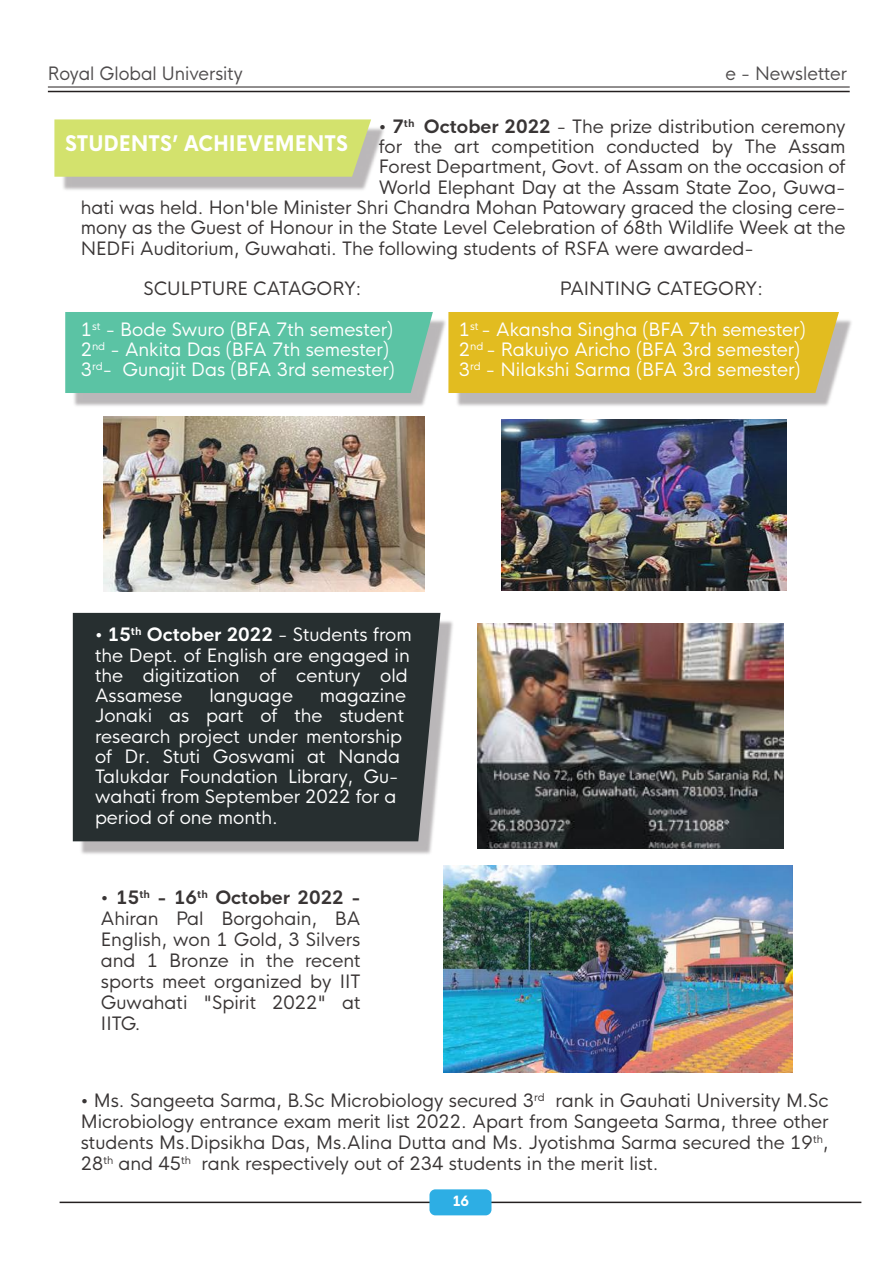
<style>
.page{position:relative;width:893px;height:1263px;background:#fff}
.page>*{position:absolute;margin:0;border:0;box-sizing:border-box;transform-origin:0 0}
.t1{font:800 21px "HK Nova";color:#fff;scale:.92 1}
.t2{font:18px/21px "HK Nova";color:#393535;text-align:justify}
.t3{font:18px/20.2px "HK Nova";color:#fff}
.t4{font:18px "HK Nova";color:#4e4b4c;scale:.96 1}
.t5{font:800 13.8px "HK Nova";color:#fff}
.s1{font-weight:700}
</style>
<div class="page">
<img style="left:63px;top:128px;width:321px;height:62px">
<div style="left:54px;top:119px;width:317px;height:58px;background:#d3e26d"></div>
<img style="left:73px;top:320px;width:373px;height:86px">
<div style="left:65px;top:312px;width:368px;height:81px;background:#5bc3a4"></div>
<img style="left:457px;top:320px;width:395px;height:86px">
<div style="left:448px;top:312px;width:391px;height:81px;background:#e2bc20"></div>
<hr style="left:60px;top:1201px;width:801px;height:2px;background:#241f1f">
<hr style="left:48px;top:91px;width:802px;height:1px;background:#241f1f">
<hr style="left:48px;top:87px;width:802px;height:1px;background:#241f1f">
<div style="left:429px;top:1189px;width:62px;height:26px;background:#2daee4;border-radius:6px"></div>
<img style="left:104px;top:416px;width:321px;height:176px">
<img style="left:502px;top:420px;width:285px;height:171px">
<img style="left:79px;top:621px;width:374px;height:233px">
<div style="left:73px;top:613px;width:367px;height:228px;background:#272f30"></div>
<img style="left:477px;top:623px;width:306px;height:225px">
<img style="left:444px;top:865px;width:349px;height:208px">
<p class="t4" style="left:48px;top:57px;width:204px">Royal Global University</p>
<p class="t4" style="left:726px;top:57px;width:128px">e - Newsletter</p>
<p class="t1" style="left:65px;top:126px;width:309px">STUDENTS’ ACHIEVEMENTS</p>
<p class="t2" style="left:379px;top:114px;width:468px;line-height:20.2px">• <span class="s1">7</span><sup>th</sup> <span class="s1">October 2022</span> - The prize distribution ceremony for the art competition conducted by The Assam Forest Department, Govt. of Assam on the occasion of World Elephant Day at the Assam State Zoo, Guwa-</p>
<p class="t2" style="left:81px;top:196px;width:766px;line-height:20.2px">hati was held. Hon'ble Minister Shri Chandra Mohan Patowary graced the closing cere&shy;mony as the Guest of Honour in the State Level Celebration of 68th Wildlife Week at the NEDFi Auditorium, Guwahati. The following students of RSFA were awarded-</p>
<p class="t2" style="left:143px;top:276px;width:219px">SCULPTURE CATAGORY:</p>
<p class="t2" style="left:560px;top:276px;width:205px">PAINTING CATEGORY:</p>
<p class="t3" style="left:81px;top:317px;width:314px">1<sup>st</sup> - Bode Swuro (BFA 7th semester)</p>
<p class="t3" style="left:459px;top:317px;width:348px">1<sup>st</sup> - Akansha Singha (BFA 7th semester)</p>
<p class="t3" style="left:81px;top:337px;width:310px">2<sup>nd</sup> - Ankita Das (BFA 7th semester)</p>
<p class="t3" style="left:459px;top:337px;width:343px">2<sup>nd</sup> - Rakuiyo Aricho (BFA 3rd semester)</p>
<p class="t3" style="left:81px;top:358px;width:316px">3<sup>rd</sup>- Gunajit Das (BFA 3rd semester)</p>
<p class="t3" style="left:459px;top:358px;width:343px">3<sup>rd</sup> - Nilakshi Sarma (BFA 3rd semester)</p>
<p class="t3" style="left:95px;top:623px;width:318px">• <span class="s1">15</span><sup>th</sup> <span class="s1">October 2022</span> - Students from the Dept. of English are engaged in the digitization of century old<br>Assamese</p>
<p class="t3" style="left:95px;top:683px;width:312px;text-indent:225px">magazine<br>Jonaki as part of the student research project under mentorship of Dr. Stuti Goswami at Nanda<br>Talukdar Foundation Library, Gu&shy;wahati from September 2022 for a period of one month.</p>
<p class="t3" style="left:209px;top:683px;width:85px">language</p>
<p class="t2" style="left:101px;top:885px;width:261px">• <span class="s1">15</span><sup>th</sup> <span class="s1">- 16</span><sup>th</sup> <span class="s1">October 2022 - </span>Ahiran Pal Borgohain, BA English, won 1 Gold, 3 Silvers and 1 Bronze in the recent sports meet organized by IIT Guwahati "Spirit 2022" at IITG.</p>
<p class="t2" style="left:81px;top:1088px;width:749px">• Ms. Sangeeta Sarma, B.Sc Microbiology secured 3<sup>rd</sup> rank in Gauhati University M.Sc Microbiology entrance exam merit list 2022. Apart from Sangeeta Sarma, three other students Ms.Dipsikha Das, Ms.Alina Dutta and Ms. Jyotishma Sarma secured the 19<sup>th</sup>, 28<sup>th</sup> and 45<sup>th</sup> rank respectively out of 234 students in the merit list.</p>
<p class="t5" style="left:452px;top:1189px;width:18px">16</p>
</div>
